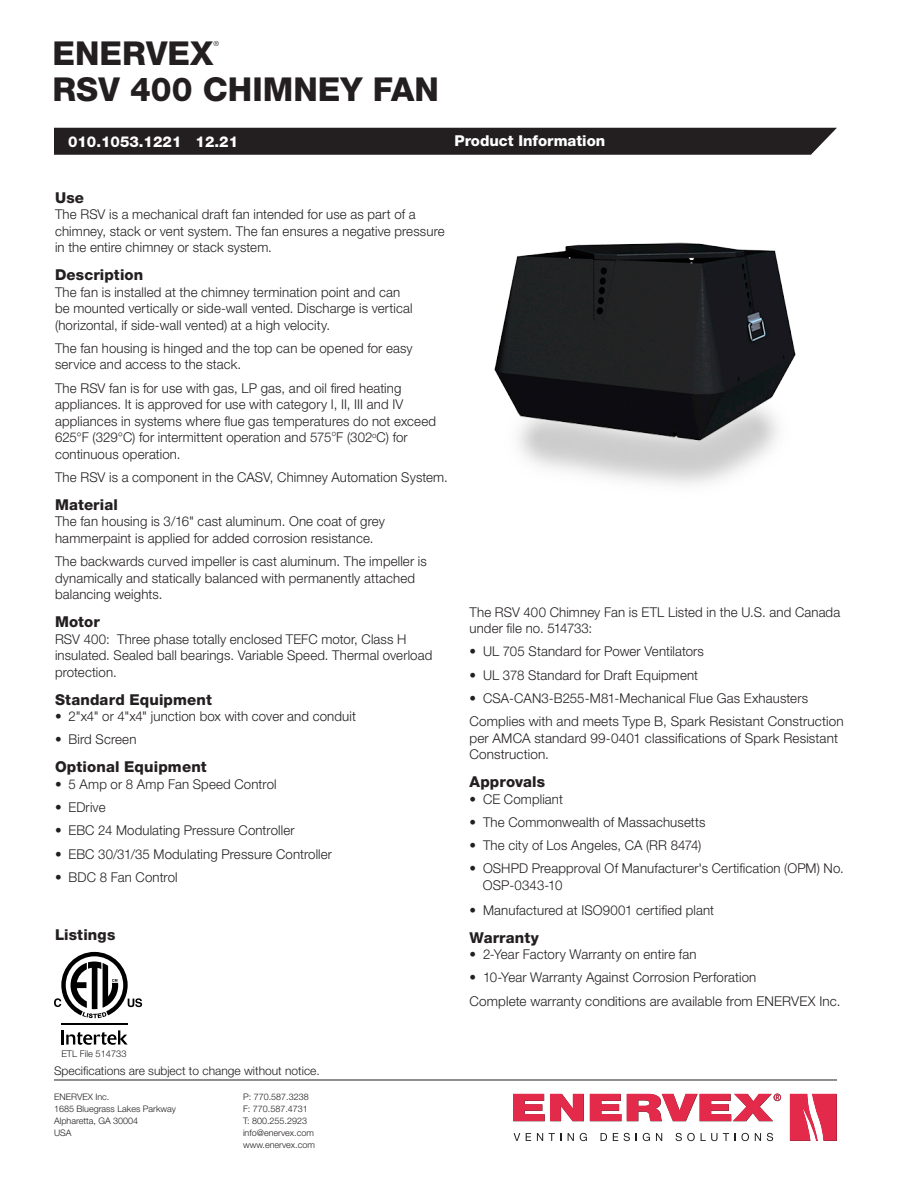
<style>
.page{position:relative;width:918px;height:1188px;background:#fff}
.page>*{position:absolute;margin:0;border:0;box-sizing:border-box;transform-origin:0 0}
.t1{font:800 33px "Helvetica Neue LT Std";color:#231f20}
.Heading-body-text-ps{font:800 15px "Helvetica Neue LT Std";letter-spacing:.01em;color:#231f20}
.t2{font:800 15px "Helvetica Neue LT Std";color:#fff}
.Body_text-same-parag{font:300 13.5px/16.5px "Helvetica Neue LT Std";letter-spacing:.01em;color:#231f20}
.Body_text-above-head{font:300 13.5px/16.5px "Helvetica Neue LT Std";letter-spacing:.01em;color:#231f20}
.Body_text-no-space-p{font:300 13.5px/16.5px "Helvetica Neue LT Std";letter-spacing:.01em;color:#231f20}
.t3{font:300 12px "Helvetica Neue LT Std";color:#231f20}
.t4{font:300 9.3px "Helvetica Neue LT Std";color:#231f20}
.t5{font:300 9px/12px "Helvetica Neue LT Std";color:#231f20}
.t6{font:300 7.05px "Helvetica Neue LT Std";color:#231f20}
</style>
<div class="page">
<hr style="left:54px;top:1080px;width:783px;height:1px;background:#231f20">
<svg style="left:513px;top:1094px;width:71px;height:27px"></svg>
<svg style="left:790px;top:1094px;width:47px;height:47px;background:#e64f69"></svg>
<svg style="left:590px;top:1093px;width:191px;height:28px"></svg>
<svg style="left:514px;top:1133px;width:6px;height:8px"></svg>
<svg style="left:526px;top:1133px;width:5px;height:8px"></svg>
<svg style="left:537px;top:1133px;width:6px;height:8px"></svg>
<svg style="left:549px;top:1133px;width:12px;height:8px"></svg>
<svg style="left:568px;top:1133px;width:6px;height:8px"></svg>
<svg style="left:580px;top:1133px;width:7px;height:8px"></svg>
<svg style="left:601px;top:1133px;width:6px;height:8px"></svg>
<svg style="left:613px;top:1133px;width:5px;height:8px"></svg>
<svg style="left:624px;top:1133px;width:6px;height:8px"></svg>
<svg style="left:643px;top:1133px;width:7px;height:8px"></svg>
<svg style="left:656px;top:1133px;width:6px;height:8px"></svg>
<svg style="left:676px;top:1133px;width:19px;height:8px"></svg>
<svg style="left:701px;top:1133px;width:16px;height:8px"></svg>
<svg style="left:723px;top:1133px;width:6px;height:8px"></svg>
<svg style="left:735px;top:1133px;width:14px;height:8px"></svg>
<svg style="left:755px;top:1133px;width:6px;height:8px"></svg>
<svg style="left:767px;top:1133px;width:6px;height:8px"></svg>
<div style="left:54px;top:128px;width:783px;height:27px;background:#231f20"></div>
<img style="left:494px;top:242px;width:302px;height:243px">
<hr style="left:61px;top:1030px;width:3px;height:15px;background:#000">
<svg style="left:66px;top:1030px;width:62px;height:15px"></svg>
<hr style="left:61px;top:1023px;width:67px;height:2px;background:#000">
<svg style="left:54px;top:952px;width:88px;height:66px"></svg>
<h1 class="t1" style="left:52px;top:33px;width:162px">ENERVEX</h1>
<p class="t6" style="left:213px;top:39px;width:7px">®</p>
<h1 class="t1" style="left:52px;top:69px;width:388px">RSV 400 CHIMNEY FAN</h1>
<p class="t2" style="left:68px;top:133px;width:172px">010.1053.1221 12.21</p>
<p class="t2" style="left:454px;top:132px;width:152px">Product Information</p>
<p class="Heading-body-text-ps" style="left:55px;top:188px;width:30px">Use</p>
<p class="Body_text-no-space-p" style="left:55px;top:206px;width:391px">The RSV is a mechanical draft fan intended for use as part of a chimney, stack or vent system. The fan ensures a negative pressure in the entire chimney or stack system.</p>
<p class="Heading-body-text-ps" style="left:55px;top:266px;width:90px">Description</p>
<p class="Body_text-same-parag" style="left:55px;top:283px;width:359px">The fan is installed at the chimney termination point and can be mounted vertically or side-wall vented. Discharge is vertical (horizontal, if side-wall vented) at a high velocity.</p>
<p class="Body_text-same-parag" style="left:55px;top:340px;width:359px">The fan housing is hinged and the top can be opened for easy service and access to the stack.</p>
<p class="Body_text-same-parag" style="left:55px;top:379px;width:382px">The RSV fan is for use with gas, LP gas, and oil fired heating appliances. It is approved for use with category I, II, III and IV appliances in systems where flue gas temperatures do not exceed 625°F (329°C) for intermittent operation and 575<sup>o</sup>F (302<sup>o</sup>C) for continuous operation.</p>
<p class="Body_text-above-head" style="left:55px;top:469px;width:394px">The RSV is a component in the CASV, Chimney Automation System.</p>
<p class="Heading-body-text-ps" style="left:55px;top:496px;width:64px">Material</p>
<p class="Body_text-same-parag" style="left:55px;top:513px;width:331px">The fan housing is 3/16" cast aluminum. One coat of grey hammerpaint is applied for added corrosion resistance.</p>
<p class="Body_text-above-head" style="left:55px;top:553px;width:373px">The backwards curved impeller is cast aluminum. The impeller is dynamically and statically balanced with permanently attached balancing weights.</p>
<p class="Heading-body-text-ps" style="left:55px;top:613px;width:46px">Motor</p>
<p class="Body_text-above-head" style="left:55px;top:630px;width:379px">RSV 400: Three phase totally enclosed TEFC motor, Class H insulated. Sealed ball bearings. Variable Speed. Thermal overload protection.</p>
<p class="Heading-body-text-ps" style="left:55px;top:690px;width:158px">Standard Equipment</p>
<p class="Body_text-same-parag" style="left:55px;top:708px;width:302px">• 2"x4" or 4"x4" junction box with cover and conduit</p>
<p class="Body_text-same-parag" style="left:55px;top:731px;width:83px">• Bird Screen</p>
<p class="Heading-body-text-ps" style="left:55px;top:758px;width:153px">Optional Equipment</p>
<p class="Body_text-same-parag" style="left:55px;top:776px;width:223px">• 5 Amp or 8 Amp Fan Speed Control</p>
<p class="Body_text-same-parag" style="left:55px;top:799px;width:52px">• EDrive</p>
<p class="Body_text-same-parag" style="left:55px;top:822px;width:241px">• EBC 24 Modulating Pressure Controller</p>
<p class="Body_text-same-parag" style="left:55px;top:845px;width:279px">• EBC 30/31/35 Modulating Pressure Controller</p>
<p class="Body_text-same-parag" style="left:55px;top:869px;width:124px">• BDC 8 Fan Control</p>
<p class="Heading-body-text-ps" style="left:55px;top:925px;width:62px">Listings</p>
<p class="t4" style="left:61px;top:1048px;width:67px">ETL File 514733</p>
<p class="t3" style="left:54px;top:1064px;width:267px">Specifications are subject to change without notice.</p>
<p class="t5" style="left:54px;top:1091px;width:124px">ENERVEX Inc.<br>1685 Bluegrass Lakes Parkway<br>Alpharetta, GA 30004<br>USA</p>
<p class="t5" style="left:243px;top:1091px;width:73px">P: 770.587.3238<br>F: 770.587.4731<br>T: 800.255.2923 info@enervex.com www.enervex.com</p>
<p class="Body_text-same-parag" style="left:470px;top:603px;width:372px">The RSV 400 Chimney Fan is ETL Listed in the U.S. and Canada under file no. 514733:</p>
<p class="Body_text-same-parag" style="left:470px;top:643px;width:236px">• UL 705 Standard for Power Ventilators</p>
<p class="Body_text-same-parag" style="left:470px;top:666px;width:230px">• UL 378 Standard for Draft Equipment</p>
<p class="Body_text-same-parag" style="left:470px;top:690px;width:340px">• CSA-CAN3-B255-M81-Mechanical Flue Gas Exhausters</p>
<p class="Body_text-above-head" style="left:470px;top:713px;width:376px">Complies with and meets Type B, Spark Resistant Construction per AMCA standard 99-0401 classifications of Spark Resistant<br>Construction.</p>
<p class="Heading-body-text-ps" style="left:470px;top:773px;width:77px">Approvals</p>
<p class="Body_text-same-parag" style="left:470px;top:790px;width:95px">• CE Compliant</p>
<p class="Body_text-same-parag" style="left:470px;top:814px;width:238px">• The Commonwealth of Massachusetts</p>
<p class="Body_text-same-parag" style="left:470px;top:837px;width:233px">• The city of Los Angeles, CA (RR 8474)</p>
<p class="Body_text-same-parag" style="left:483px;top:860px;width:362px;text-indent:-13px">• OSHPD Preapproval Of Manufacturer's Certification (OPM) No.<br>OSP-0343-10</p>
<p class="Body_text-same-parag" style="left:470px;top:901px;width:246px">• Manufactured at ISO9001 certified plant</p>
<p class="Heading-body-text-ps" style="left:470px;top:928px;width:71px">Warranty</p>
<p class="Body_text-same-parag" style="left:470px;top:946px;width:229px">• 2-Year Factory Warranty on entire fan</p>
<p class="Body_text-same-parag" style="left:470px;top:969px;width:288px">• 10-Year Warranty Against Corrosion Perforation</p>
<p class="Body_text-same-parag" style="left:470px;top:992px;width:373px">Complete warranty conditions are available from ENERVEX Inc.</p>
</div>
